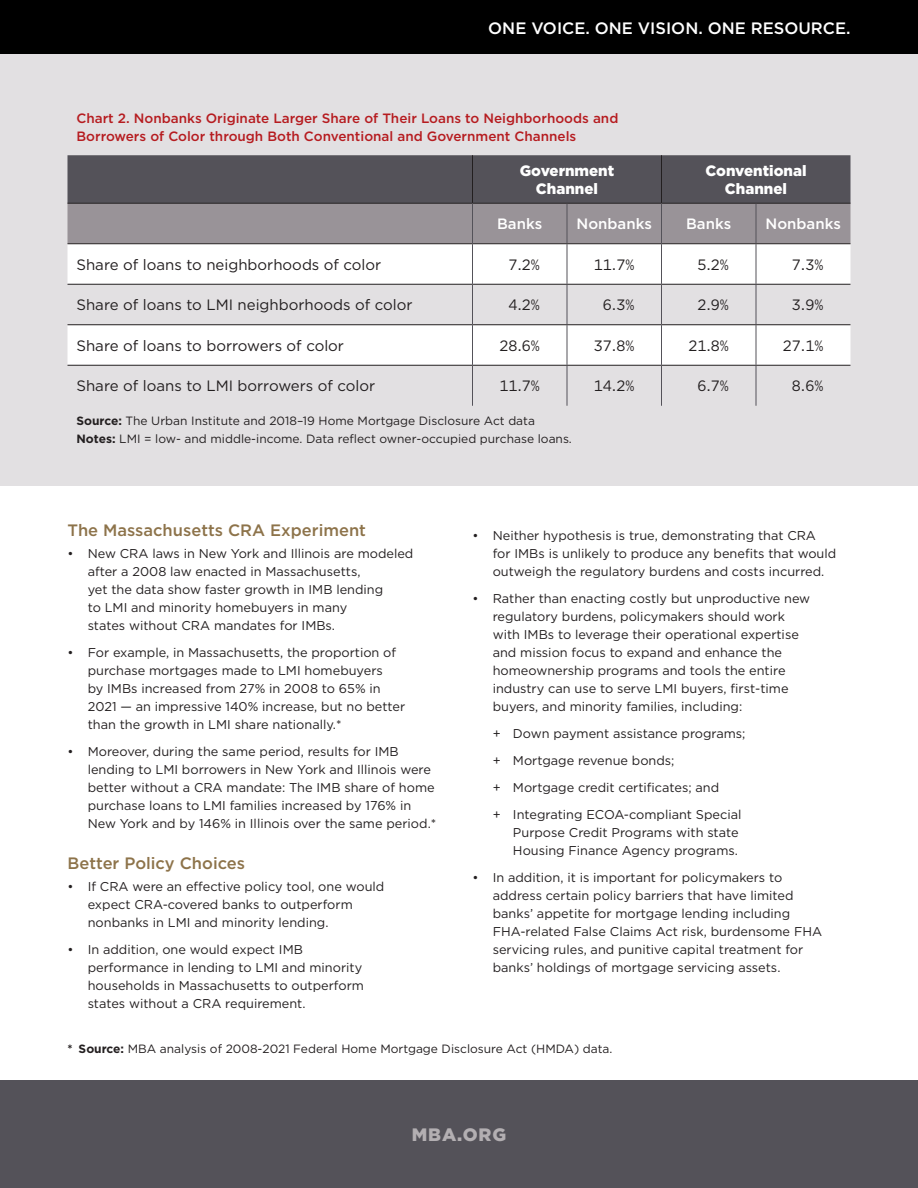
<style>
.page{position:relative;width:918px;height:1188px;background:#fff}
.page>*{position:absolute;margin:0;border:0;box-sizing:border-box;transform-origin:0 0}
.t1{font:900 18px "Gotham";letter-spacing:.05em;color:#b3afb2}
.t2{font:500 16.5px "Gotham";color:#8d734a}
.t3{font:500 16.5px "Gotham";color:#fff}
.t4{font:15px "Gotham";color:#231f20}
.t5{font:900 15px/18px "Gotham";color:#fff;text-align:center}
.t6{font:500 15px "Gotham";color:#fff}
.t7{font:500 13.5px/18px "Gotham";color:#b61c20}
.t8{font:12.75px/18px "Gotham";color:#231f20}
.t9{font:12px/18px "Gotham";color:#231f20}
.s1{font-weight:700}
</style>
<div class="page">
<div style="left:0;top:0;width:918px;height:54px;background:#000"></div>
<div style="left:0;top:1080px;width:918px;height:108px;background:#545259"></div>
<div style="left:0;top:54px;width:918px;height:432px;background:#e2e0e2"></div>
<svg style="left:68px;top:155px;width:782px;height:88px;background:#736f75"></svg>
<svg style="left:68px;top:244px;width:782px;height:121px;fill:#fff"></svg>
<hr style="left:68px;top:203px;width:404px;height:1px;background:#231f20">
<hr style="left:472px;top:203px;width:95px;height:1px;background:#231f20">
<hr style="left:567px;top:203px;width:95px;height:1px;background:#231f20">
<hr style="left:662px;top:203px;width:94px;height:1px;background:#231f20">
<hr style="left:756px;top:203px;width:94px;height:1px;background:#231f20">
<hr style="left:68px;top:243px;width:404px;height:1px;background:#231f20">
<hr style="left:472px;top:243px;width:95px;height:1px;background:#231f20">
<hr style="left:567px;top:243px;width:95px;height:1px;background:#231f20">
<hr style="left:662px;top:243px;width:94px;height:1px;background:#231f20">
<hr style="left:756px;top:243px;width:94px;height:1px;background:#231f20">
<hr style="left:68px;top:284px;width:404px;height:1px;background:#231f20">
<hr style="left:472px;top:284px;width:95px;height:1px;background:#231f20">
<hr style="left:567px;top:284px;width:95px;height:1px;background:#231f20">
<hr style="left:662px;top:284px;width:94px;height:1px;background:#231f20">
<hr style="left:756px;top:284px;width:94px;height:1px;background:#231f20">
<hr style="left:68px;top:324px;width:404px;height:1px;background:#231f20">
<hr style="left:472px;top:324px;width:95px;height:1px;background:#231f20">
<hr style="left:567px;top:324px;width:95px;height:1px;background:#231f20">
<hr style="left:662px;top:324px;width:94px;height:1px;background:#231f20">
<hr style="left:756px;top:324px;width:94px;height:1px;background:#231f20">
<hr style="left:68px;top:365px;width:404px;height:1px;background:#231f20">
<hr style="left:472px;top:365px;width:95px;height:1px;background:#231f20">
<hr style="left:567px;top:365px;width:95px;height:1px;background:#231f20">
<hr style="left:662px;top:365px;width:94px;height:1px;background:#231f20">
<hr style="left:756px;top:365px;width:94px;height:1px;background:#231f20">
<hr style="left:472px;top:204px;width:1px;height:39px;background:#545259">
<hr style="left:567px;top:204px;width:1px;height:39px;background:#545259">
<hr style="left:661px;top:204px;width:1px;height:39px;background:#545259">
<hr style="left:756px;top:204px;width:1px;height:39px;background:#545259">
<hr style="left:472px;top:244px;width:1px;height:40px;background:#545259">
<hr style="left:567px;top:244px;width:1px;height:40px;background:#545259">
<hr style="left:661px;top:244px;width:1px;height:40px;background:#545259">
<hr style="left:756px;top:244px;width:1px;height:40px;background:#545259">
<hr style="left:472px;top:285px;width:1px;height:39px;background:#545259">
<hr style="left:567px;top:285px;width:1px;height:39px;background:#545259">
<hr style="left:661px;top:285px;width:1px;height:39px;background:#545259">
<hr style="left:756px;top:285px;width:1px;height:39px;background:#545259">
<hr style="left:472px;top:325px;width:1px;height:40px;background:#545259">
<hr style="left:567px;top:325px;width:1px;height:40px;background:#545259">
<hr style="left:661px;top:325px;width:1px;height:40px;background:#545259">
<hr style="left:756px;top:325px;width:1px;height:40px;background:#545259">
<hr style="left:472px;top:366px;width:1px;height:40px;background:#545259">
<hr style="left:567px;top:366px;width:1px;height:40px;background:#545259">
<hr style="left:661px;top:366px;width:1px;height:40px;background:#545259">
<hr style="left:756px;top:366px;width:1px;height:40px;background:#545259">
<hr style="left:661px;top:155px;width:1px;height:48px;background:#231f20">
<hr style="left:472px;top:155px;width:1px;height:48px;background:#231f20">
<p class="t3" style="left:488px;top:17px;width:364px">ONE VOICE. ONE VISION. ONE RESOURCE.</p>
<p class="t7" style="left:76px;top:109px;width:543px">Chart 2. Nonbanks Originate Larger Share of Their Loans to Neighborhoods and<br>Borrowers of Color through Both Conventional and Government Channels</p>
<p class="t5" style="left:520px;top:162px;width:96px">Government<br>Channel</p>
<p class="t5" style="left:705px;top:162px;width:103px">Conventional<br>Channel</p>
<p class="t6" style="left:497px;top:214px;width:47px">Banks</p>
<p class="t6" style="left:577px;top:214px;width:77px">Nonbanks</p>
<p class="t6" style="left:686px;top:214px;width:47px">Banks</p>
<p class="t6" style="left:766px;top:214px;width:77px">Nonbanks</p>
<p class="t4" style="left:76px;top:255px;width:306px">Share of loans to neighborhoods of color</p>
<p class="t4" style="left:508px;top:255px;width:33px">7.2%</p>
<p class="t4" style="left:594px;top:255px;width:42px">11.7%</p>
<p class="t4" style="left:697px;top:255px;width:33px">5.2%</p>
<p class="t4" style="left:792px;top:255px;width:33px">7.3%</p>
<p class="t4" style="left:76px;top:296px;width:338px">Share of loans to LMI neighborhoods of color</p>
<p class="t4" style="left:508px;top:296px;width:33px">4.2%</p>
<p class="t4" style="left:603px;top:296px;width:33px">6.3%</p>
<p class="t4" style="left:697px;top:296px;width:33px">2.9%</p>
<p class="t4" style="left:792px;top:296px;width:33px">3.9%</p>
<p class="t4" style="left:76px;top:336px;width:269px">Share of loans to borrowers of color</p>
<p class="t4" style="left:499px;top:336px;width:42px">28.6%</p>
<p class="t4" style="left:594px;top:336px;width:42px">37.8%</p>
<p class="t4" style="left:688px;top:336px;width:42px">21.8%</p>
<p class="t4" style="left:783px;top:336px;width:42px">27.1%</p>
<p class="t4" style="left:76px;top:377px;width:300px">Share of loans to LMI borrowers of color</p>
<p class="t4" style="left:499px;top:377px;width:42px">11.7%</p>
<p class="t4" style="left:594px;top:377px;width:42px">14.2%</p>
<p class="t4" style="left:697px;top:377px;width:33px">6.7%</p>
<p class="t4" style="left:792px;top:377px;width:33px">8.6%</p>
<p class="t9" style="left:76px;top:412px;width:497px"><span class="s1">Source:</span> The Urban Institute and 2018–19 Home Mortgage Disclosure Act data<br><span class="s1">Notes:</span> LMI = low- and middle-income. Data reflect owner-occupied purchase loans.</p>
<p class="t2" style="left:68px;top:519px;width:300px">The Massachusetts CRA Experiment</p>
<p class="t8" style="left:88px;top:544px;width:327px;text-indent:-20px">• New CRA laws in New York and Illinois are modeled after a 2008 law enacted in Massachusetts,<br>yet the data show faster growth in IMB lending<br>to LMI and minority homebuyers in many<br>states without CRA mandates for IMBs.</p>
<p class="t8" style="left:88px;top:643px;width:319px;text-indent:-20px">• For example, in Massachusetts, the proportion of purchase mortgages made to LMI homebuyers<br>by IMBs increased from 27% in 2008 to 65% in 2021 — an impressive 140% increase, but no better than the growth in LMI share nationally.*</p>
<p class="t8" style="left:88px;top:742px;width:350px;text-indent:-20px">• Moreover, during the same period, results for IMB lending to LMI borrowers in New York and Illinois were better without a CRA mandate: The IMB share of home purchase loans to LMI families increased by 176% in New York and by 146% in Illinois over the same period.*</p>
<p class="t2" style="left:68px;top:852px;width:179px">Better Policy Choices</p>
<p class="t8" style="left:88px;top:877px;width:298px;text-indent:-20px">• If CRA were an effective policy tool, one would expect CRA-covered banks to outperform nonbanks in LMI and minority lending.</p>
<p class="t8" style="left:88px;top:940px;width:278px;text-indent:-20px">• In addition, one would expect IMB performance in lending to LMI and minority households in Massachusetts to outperform states without a CRA requirement.</p>
<p class="t8" style="left:493px;top:526px;width:345px;text-indent:-20px">• Neither hypothesis is true, demonstrating that CRA for IMBs is unlikely to produce any benefits that would outweigh the regulatory burdens and costs incurred.</p>
<p class="t8" style="left:493px;top:589px;width:319px;text-indent:-20px">• Rather than enacting costly but unproductive new regulatory burdens, policymakers should work with IMBs to leverage their operational expertise and mission focus to expand and enhance the homeownership programs and tools the entire industry can use to serve LMI buyers, first-time buyers, and minority families, including:</p>
<p class="t8" style="left:493px;top:720px;width:254px;line-height:27px">+ Down payment assistance programs; + Mortgage revenue bonds;<br>+ Mortgage credit certificates; and<br>+ Integrating ECOA-compliant Special</p>
<p class="t8" style="left:513px;top:823px;width:227px">Purpose Credit Programs with state<br>Housing Finance Agency programs.</p>
<p class="t8" style="left:493px;top:868px;width:331px;text-indent:-20px">• In addition, it is important for policymakers to address certain policy barriers that have limited banks’ appetite for mortgage lending including FHA-related False Claims Act risk, burdensome FHA servicing rules, and punitive capital treatment for banks’ holdings of mortgage servicing assets.</p>
<p class="t9" style="left:68px;top:1040px;width:547px"><span class="s1">* Source:</span> MBA analysis of 2008-2021 Federal Home Mortgage Disclosure Act (HMDA) data.</p>
<h1 class="t1" style="left:412px;top:1122px;width:96px">MBA.ORG</h1>
</div>
